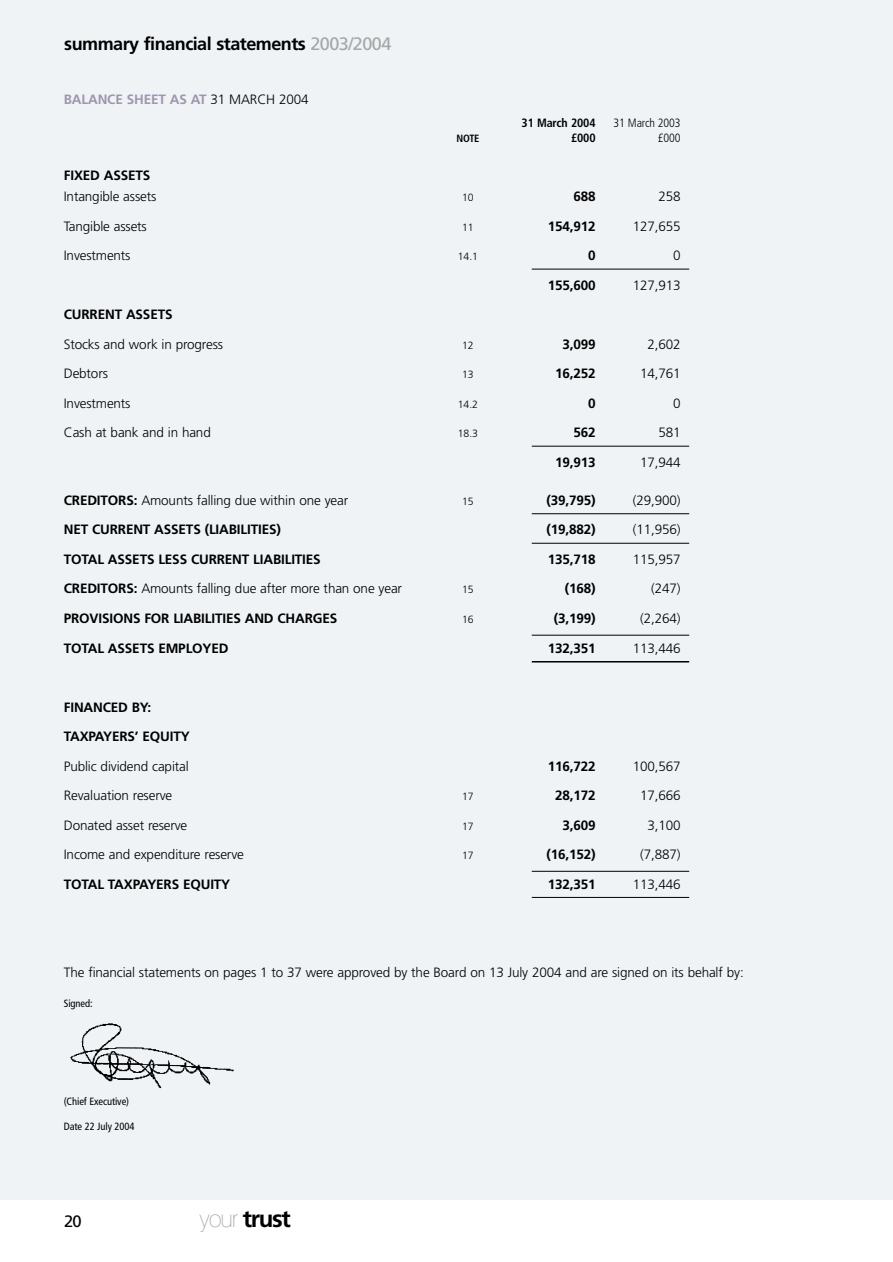
<style>
.page{position:relative;width:893px;height:1262px;background:#fff}
.page>*{position:absolute;margin:0;border:0;box-sizing:border-box;transform-origin:0 0}
.t1{font:700 24px "Frutiger";letter-spacing:-.055em;color:#000}
.t2{font:700 18px "Frutiger";letter-spacing:-.03em;color:#000}
.t3{font:16.5px "Frutiger";color:#000}
.t4{font:300 13.5px "Frutiger";letter-spacing:-.01em;color:#000}
.t5{font:700 13.5px/29.5px "Frutiger";letter-spacing:-.01em;color:#000}
.t6{font:700 13.5px "Frutiger";letter-spacing:-.01em;color:#9f96ad}
.t7{font:700 condensed 12px "Frutiger";letter-spacing:-.01em;color:#000}
.t8{font:300 condensed 12px "Frutiger";letter-spacing:-.01em;color:#000}
.t9{font:condensed 10.5px "Frutiger";letter-spacing:-.01em;color:#000}
.t10{font:300 10.5px "Frutiger";letter-spacing:-.01em;color:#000}
.t11{font:700 condensed 10.5px "Frutiger";color:#000}
.s1{font-weight:400;color:#a6a6a6}
.s2{font-weight:300;color:#000}
.s3{font-weight:700}
.s4{font-family:"Swiss 721 BT";font-weight:100;color:#a6a6a6}
</style>
<div class="page">
<div style="left:0;top:0;width:892px;height:1199px;background:#eff3f6"></div>
<hr style="left:531px;top:269px;width:158px;height:1px;background:#000">
<hr style="left:531px;top:446px;width:158px;height:1px;background:#000">
<hr style="left:531px;top:513px;width:158px;height:1px;background:#000">
<hr style="left:531px;top:543px;width:158px;height:1px;background:#000">
<hr style="left:531px;top:635px;width:158px;height:1px;background:#000">
<hr style="left:531px;top:661px;width:158px;height:1px;background:#000">
<hr style="left:531px;top:871px;width:158px;height:1px;background:#000">
<hr style="left:531px;top:897px;width:158px;height:1px;background:#000">
<img style="left:70px;top:1023px;width:164px;height:66px">
<h2 class="t2" style="left:64px;top:37px;width:329px">summary financial statements <span class="s1">2003/2004</span></h2>
<p class="t6" style="left:64px;top:94px;width:246px">BALANCE SHEET AS AT <span class="s2">31 MARCH 2004</span></p>
<p class="t7" style="left:521px;top:118px;width:76px">31 March 2004</p>
<p class="t8" style="left:613px;top:118px;width:69px">31 March 2003</p>
<p class="t11" style="left:456px;top:134px;width:25px">NOTE</p>
<p class="t7" style="left:571px;top:133px;width:26px">£000</p>
<p class="t8" style="left:658px;top:133px;width:24px">£000</p>
<p class="t5" style="left:64px;top:162px;width:88px">FIXED ASSETS</p>
<p class="t4" style="left:64px;top:191px;width:94px">Intangible assets</p>
<p class="t10" style="left:462px;top:193px;width:13px">10</p>
<p class="t5" style="left:573px;top:183px;width:24px">688</p>
<p class="t4" style="left:658px;top:191px;width:24px">258</p>
<p class="t4" style="left:64px;top:221px;width:85px">Tangible assets</p>
<p class="t10" style="left:462px;top:223px;width:13px">11</p>
<p class="t5" style="left:547px;top:212px;width:49px">154,912</p>
<p class="t4" style="left:632px;top:221px;width:49px">127,655</p>
<p class="t4" style="left:64px;top:250px;width:68px">Investments</p>
<p class="t10" style="left:458px;top:252px;width:22px">14.1</p>
<p class="t5" style="left:588px;top:242px;width:9px">0</p>
<p class="t4" style="left:673px;top:250px;width:9px">0</p>
<p class="t5" style="left:547px;top:271px;width:49px">155,600</p>
<p class="t4" style="left:632px;top:280px;width:49px">127,913</p>
<p class="t5" style="left:64px;top:301px;width:110px">CURRENT ASSETS</p>
<p class="t4" style="left:64px;top:339px;width:161px">Stocks and work in progress</p>
<p class="t10" style="left:462px;top:341px;width:13px">12</p>
<p class="t5" style="left:562px;top:330px;width:35px">3,099</p>
<p class="t4" style="left:647px;top:339px;width:35px">2,602</p>
<p class="t4" style="left:64px;top:368px;width:46px">Debtors</p>
<p class="t10" style="left:462px;top:370px;width:13px">13</p>
<p class="t5" style="left:555px;top:360px;width:42px">16,252</p>
<p class="t4" style="left:640px;top:368px;width:42px">14,761</p>
<p class="t4" style="left:64px;top:398px;width:68px">Investments</p>
<p class="t10" style="left:458px;top:400px;width:22px">14.2</p>
<p class="t5" style="left:588px;top:389px;width:9px">0</p>
<p class="t4" style="left:673px;top:398px;width:9px">0</p>
<p class="t4" style="left:64px;top:427px;width:148px">Cash at bank and in hand</p>
<p class="t10" style="left:458px;top:429px;width:22px">18.3</p>
<p class="t5" style="left:573px;top:419px;width:24px">562</p>
<p class="t4" style="left:658px;top:427px;width:24px">581</p>
<p class="t5" style="left:555px;top:448px;width:42px">19,913</p>
<p class="t4" style="left:640px;top:457px;width:42px">17,944</p>
<p class="t4" style="left:64px;top:495px;width:286px"><span class="s3">CREDITORS:</span> Amounts falling due within one year</p>
<p class="t10" style="left:462px;top:497px;width:13px">15</p>
<p class="t5" style="left:546px;top:486px;width:51px">(39,795)</p>
<p class="t4" style="left:633px;top:495px;width:49px">(29,900)</p>
<p class="t5" style="left:64px;top:516px;width:219px">NET CURRENT ASSETS (LIABILITIES)</p>
<p class="t5" style="left:546px;top:516px;width:51px">(19,882)</p>
<p class="t4" style="left:633px;top:524px;width:49px">(11,956)</p>
<p class="t5" style="left:64px;top:545px;width:258px">TOTAL ASSETS LESS CURRENT LIABILITIES</p>
<p class="t5" style="left:547px;top:545px;width:49px">135,718</p>
<p class="t4" style="left:632px;top:554px;width:49px">115,957</p>
<p class="t4" style="left:64px;top:583px;width:340px"><span class="s3">CREDITORS:</span> Amounts falling due after more than one year</p>
<p class="t10" style="left:462px;top:585px;width:13px">15</p>
<p class="t5" style="left:564px;top:575px;width:32px">(168)</p>
<p class="t4" style="left:651px;top:583px;width:31px">(247)</p>
<p class="t5" style="left:64px;top:604px;width:275px">PROVISIONS FOR LIABILITIES AND CHARGES</p>
<p class="t10" style="left:462px;top:615px;width:13px">16</p>
<p class="t5" style="left:553px;top:604px;width:43px">(3,199)</p>
<p class="t4" style="left:640px;top:613px;width:42px">(2,264)</p>
<p class="t5" style="left:64px;top:634px;width:166px">TOTAL ASSETS EMPLOYED</p>
<p class="t5" style="left:547px;top:634px;width:49px">132,351</p>
<p class="t4" style="left:632px;top:642px;width:49px">113,446</p>
<p class="t5" style="left:64px;top:693px;width:127px">FINANCED BY:<br>TAXPAYERS’ EQUITY</p>
<p class="t4" style="left:64px;top:760px;width:126px">Public dividend capital</p>
<p class="t5" style="left:547px;top:752px;width:49px">116,722</p>
<p class="t4" style="left:632px;top:760px;width:49px">100,567</p>
<p class="t4" style="left:64px;top:790px;width:110px">Revaluation reserve</p>
<p class="t10" style="left:462px;top:792px;width:13px">17</p>
<p class="t5" style="left:555px;top:781px;width:42px">28,172</p>
<p class="t4" style="left:640px;top:790px;width:42px">17,666</p>
<p class="t4" style="left:64px;top:819px;width:125px">Donated asset reserve</p>
<p class="t10" style="left:462px;top:821px;width:13px">17</p>
<p class="t5" style="left:562px;top:811px;width:35px">3,609</p>
<p class="t4" style="left:647px;top:819px;width:35px">3,100</p>
<p class="t4" style="left:64px;top:849px;width:182px">Income and expenditure reserve</p>
<p class="t10" style="left:462px;top:851px;width:13px">17</p>
<p class="t5" style="left:546px;top:840px;width:51px">(16,152)</p>
<p class="t4" style="left:640px;top:849px;width:42px">(7,887)</p>
<p class="t5" style="left:64px;top:870px;width:168px">TOTAL TAXPAYERS EQUITY</p>
<p class="t5" style="left:547px;top:870px;width:49px">132,351</p>
<p class="t4" style="left:632px;top:878px;width:49px">113,446</p>
<p class="t4" style="left:64px;top:967px;width:681px">The financial statements on pages 1 to 37 were approved by the Board on 13 July 2004 and are signed on its behalf by:</p>
<p class="t9" style="left:64px;top:998px;width:30px">Signed:</p>
<p class="t9" style="left:64px;top:1097px;width:67px">(Chief Executive)</p>
<p class="t9" style="left:64px;top:1122px;width:72px">Date 22 July 2004</p>
<p class="t3" style="left:64px;top:1214px;width:19px">20</p>
<h1 class="t1" style="left:199px;top:1208px;width:93px"><span class="s4">your</span> trust</h1>
</div>
